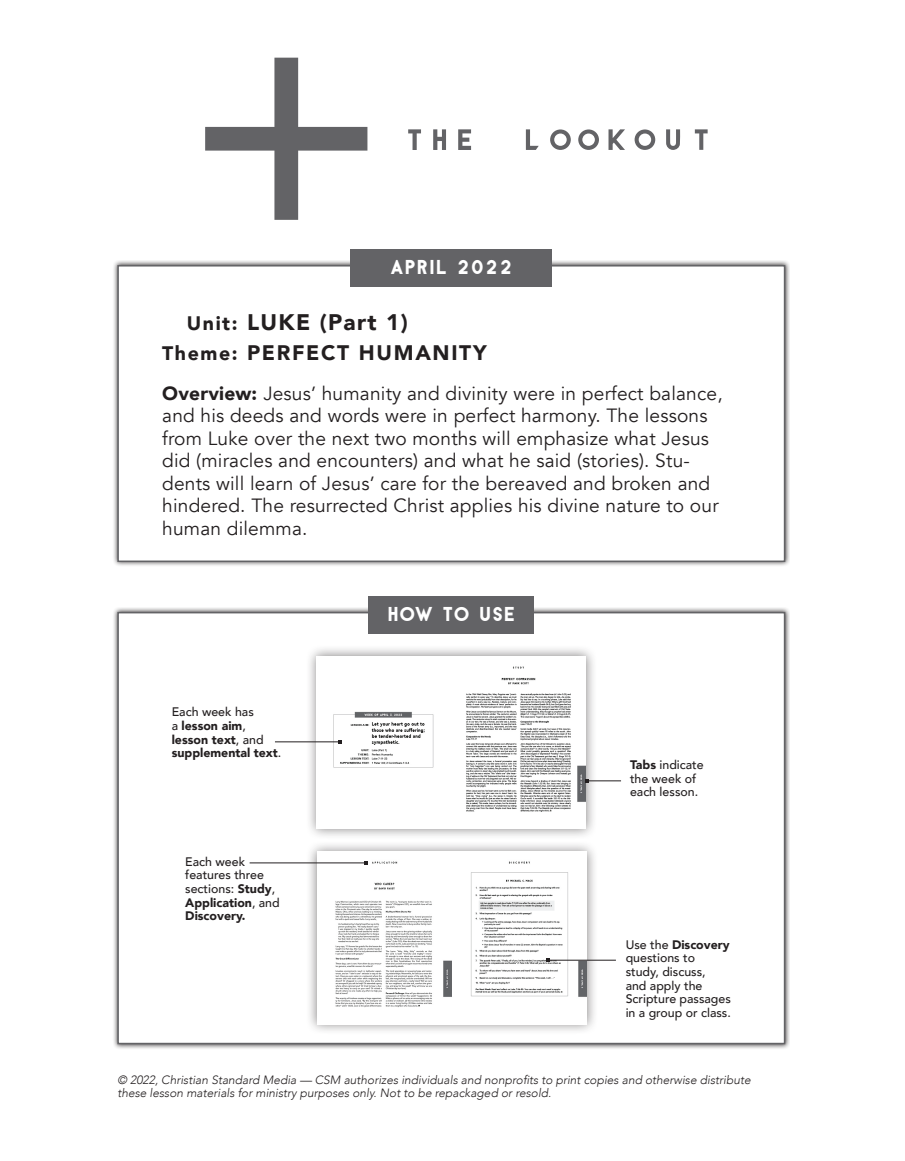
<style>
.page{position:relative;width:905px;height:1161px;background:#fff}
.page>*{position:absolute;margin:0;border:0;box-sizing:border-box;transform-origin:0 0}
.t1{font:900 22.5px "Avenir";letter-spacing:.06em;color:#231f20}
.t2{font:900 21px "Avenir";letter-spacing:.08em;color:#231f20}
.t3{font:19.2px/22.5px "Avenir";letter-spacing:.01em;color:#231f20}
.t4{font:18px "Antraste";color:#fff}
.t5{font:500 12.3px/13.6px "Avenir";color:#231f20}
.t6{font:900 12.3px/13.6px "Avenir";color:#231f20}
.t7{font:italic 300 12px/13.5px "Avenir";color:#231f20}
.s1{font-size:19.5px}
.s2{font-weight:900}
.s3{font-weight:500}
</style>
<div class="page">
<div style="left:112px;top:607px;width:678px;height:442px;background:#231f20;opacity:.88"></div>
<div style="left:117px;top:612px;width:668px;height:432px;background:#fff;border:2px solid #636366"></div>
<div style="left:112px;top:260px;width:678px;height:307px;background:#231f20;opacity:.88"></div>
<div style="left:117px;top:265px;width:668px;height:297px;background:#fff;border:2px solid #636366"></div>
<svg style="left:205px;top:58px;width:162px;height:162px"></svg>
<svg style="left:608px;top:129px;width:17px;height:21px"></svg>
<svg style="left:526px;top:129px;width:12px;height:21px"></svg>
<svg style="left:433px;top:129px;width:13px;height:21px"></svg>
<svg style="left:458px;top:129px;width:13px;height:21px"></svg>
<svg style="left:408px;top:129px;width:13px;height:21px"></svg>
<svg style="left:666px;top:129px;width:14px;height:21px"></svg>
<svg style="left:694px;top:129px;width:13px;height:21px"></svg>
<svg style="left:578px;top:129px;width:21px;height:21px"></svg>
<svg style="left:634px;top:129px;width:21px;height:21px"></svg>
<svg style="left:550px;top:129px;width:20px;height:21px"></svg>
<div style="left:368px;top:596px;width:166px;height:37px;background:#636366"></div>
<div style="left:350px;top:249px;width:202px;height:37px;background:#636366"></div>
<div style="left:306px;top:841px;width:292px;height:194px;background:#231f20;opacity:.55"></div>
<img style="left:317px;top:852px;width:269px;height:172px">
<hr style="left:548px;top:960px;width:68px;height:1px;background:#231f20">
<hr style="left:249px;top:862px;width:117px;height:1px;background:#231f20">
<div style="left:305px;top:645px;width:292px;height:195px;background:#231f20;opacity:.55"></div>
<img style="left:316px;top:656px;width:270px;height:173px">
<hr style="left:587px;top:780px;width:34px;height:1px;background:#231f20">
<hr style="left:275px;top:741px;width:65px;height:1px;background:#231f20">
<svg style="left:338px;top:740px;width:4px;height:4px"></svg>
<p class="t4" style="left:389px;top:256px;width:125px">APRIL 2022</p>
<p class="t1" style="left:187px;top:303px;width:222px"><span class="s1">Unit:</span> LUKE (Part 1)</p>
<p class="t2" style="left:162px;top:335px;width:326px"><span class="s1">Theme:</span> PERFECT HUMANITY</p>
<p class="t3" style="left:162px;top:382px;width:562px"><span class="s2">Overview:</span> Jesus’ humanity and divinity were in perfect balance, and his deeds and words were in perfect harmony. The lessons from Luke over the next two months will emphasize what Jesus did (miracles and encounters) and what he said (stories). Stu&shy;dents will learn of Jesus’ care for the bereaved and broken and hindered. The resurrected Christ applies his divine nature to our human dilemma.</p>
<p class="t6" style="left:172px;top:705px;width:111px"><span class="s3">Each week has<br>a</span> lesson aim<span class="s3">, </span>lesson text<span class="s3">, and </span>supplemental text<span class="s3">.</span></p>
<p class="t5" style="left:185px;top:854px;width:96px">Each week features three sections: <span class="s2">Study</span>,<br><span class="s2">Application</span>, and<br><span class="s2">Discovery.</span></p>
<p class="t4" style="left:387px;top:603px;width:130px">HOW TO USE</p>
<p class="t5" style="left:630px;top:757px;width:75px"><span class="s2">Tabs</span> indicate the week of each lesson.</p>
<p class="t5" style="left:625px;top:937px;width:107px">Use the <span class="s2">Discovery </span>questions to study, discuss,<br>and apply the<br>Scripture passages in a group or class.</p>
<p class="t7" style="left:117px;top:1073px;width:635px">© 2022, Christian Standard Media — CSM authorizes individuals and nonprofits to print copies and otherwise distribute these lesson materials for ministry purposes only. Not to be repackaged or resold.</p>
</div>
